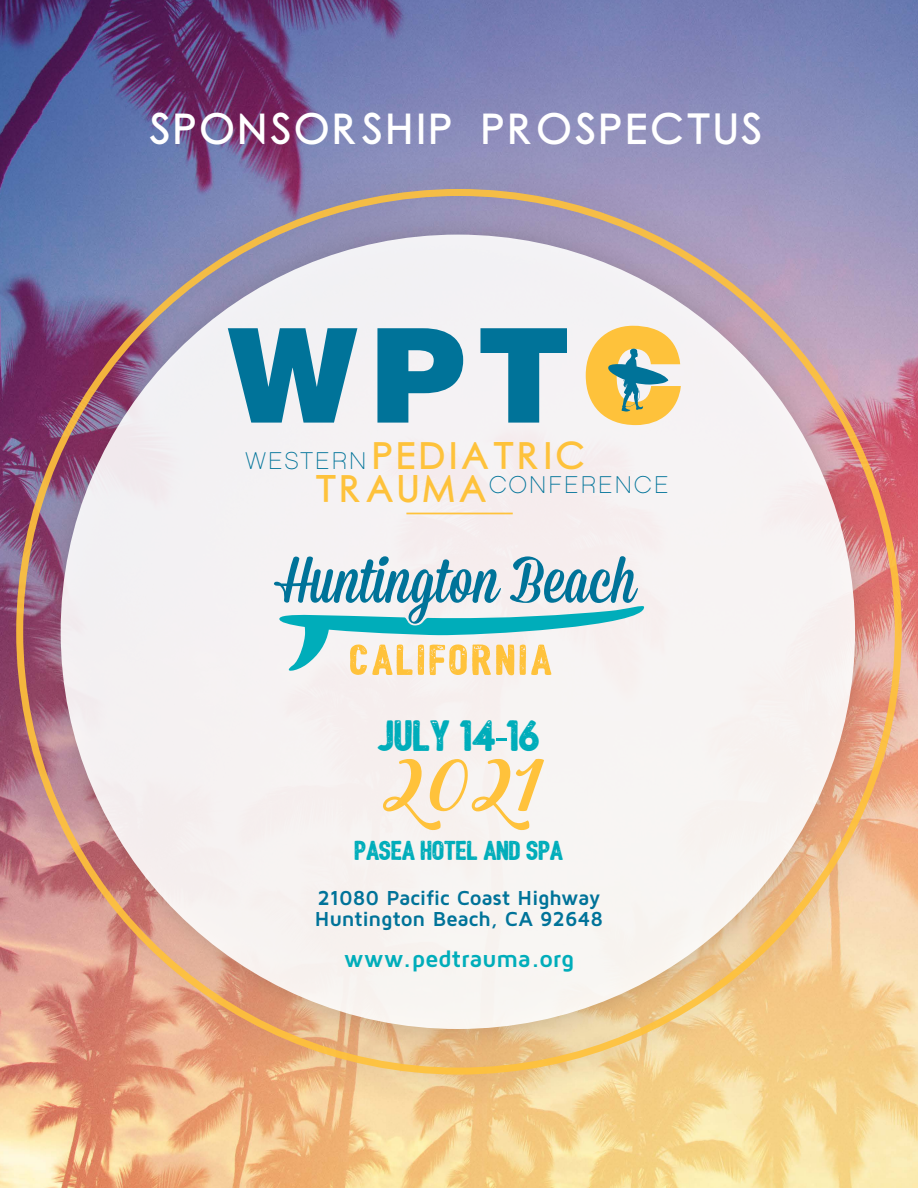
<style>
.page{position:relative;width:918px;height:1188px;background:#fff}
.page>*{position:absolute;margin:0;border:0;box-sizing:border-box;transform-origin:0 0}
.t1{font:900 131.1px "Helvetica LT Std";color:#007399}
.t2{font:75.15px "Backto Black Demo";color:#ffc23b}
.t3{font:45px "Chub Gothic";letter-spacing:.08em;color:#fff}
.t4{font:42px "Bushcraft distress";color:#00adba}
.t5{font:39.75px "Chub Gothic";letter-spacing:.09em;color:#fec23b}
.t6{font:26.25px "Bushcraft distress";color:#00adba}
.t7{font:24.15px "Chalet Paris Nineteen Eighty";letter-spacing:.09em;color:#007399}
.t8{font:700 24px "Maven Pro";letter-spacing:-.01em;color:#00adba}
.t9{font:700 21px "Maven Pro";letter-spacing:-.015em;color:#007399}
.s1{color:#fec23b}
</style>
<div class="page">
<img style="left:0;top:0;width:918px;height:1188px">
<div style="left:0;top:154px;width:918px;height:955px;background:#231f20;opacity:.32"></div>
<div style="left:61px;top:235px;width:794px;height:794px;background:#f6f2f3;border-radius:50%"></div>
<svg style="left:274px;top:556px;width:371px;height:119px"></svg>
<svg style="left:608px;top:348px;width:60px;height:64px"></svg>
<hr style="left:406px;top:513px;width:107px;height:1px;background:#ffc23b">
<svg style="left:496px;top:739px;width:11px;height:2px"></svg>
<p class="t3" style="left:150px;top:102px;width:614px">SPONSORSHIP PROSPECTUS</p>
<p class="t1" style="left:227px;top:290px;width:459px">WPT<span class="s1">C</span></p>
<p class="t5" style="left:373px;top:432px;width:213px">PEDIATRIC</p>
<p class="t5" style="left:315px;top:465px;width:173px">TRAUMA</p>
<p class="t7" style="left:246px;top:446px;width:122px">WESTERN</p>
<p class="t7" style="left:489px;top:470px;width:181px">CONFERENCE</p>
<p class="t4" style="left:378px;top:712px;width:164px">JULY 14 16</p>
<p class="t2" style="left:383px;top:741px;width:165px">2021</p>
<p class="t6" style="left:355px;top:836px;width:210px">PASEA HOTEL AND SPA</p>
<p class="t9" style="left:318px;top:884px;width:284px">21080 Pacific Coast Highway</p>
<p class="t9" style="left:315px;top:905px;width:290px">Huntington Beach, CA 92648</p>
<p class="t8" style="left:344px;top:943px;width:232px">www.pedtrauma.org</p>
</div>
